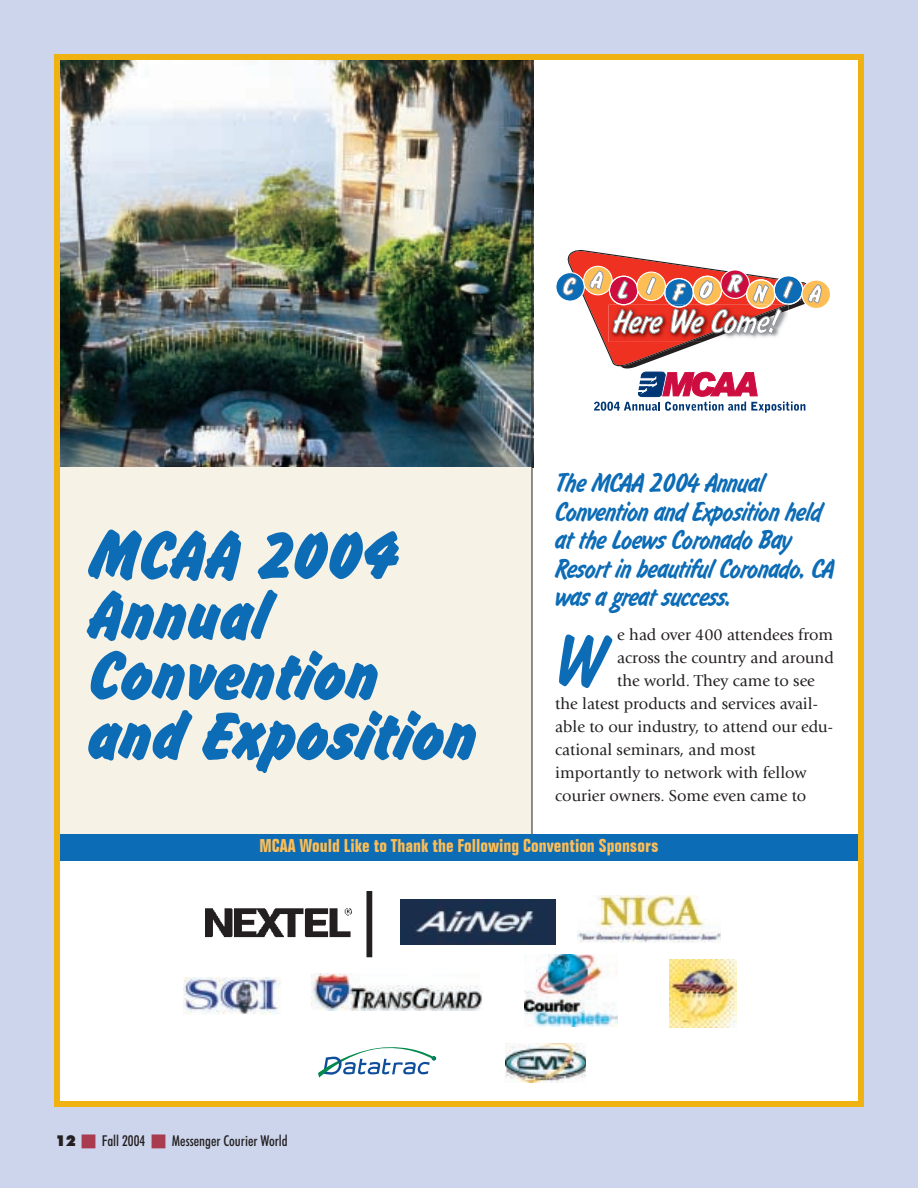
<style>
.page{position:relative;width:918px;height:1188px;background:#ccd5ec}
.page>*{position:absolute;margin:0;border:0;box-sizing:border-box;transform-origin:0 0}
.t1{font:76.35px "Flash D Lig";color:#0d6cb6}
.t2{font:72px/60px "Flash D Bol";color:#0d6cb6}
.t3{font:28.5px/28.5px "Flash D Lig";color:#0d6cb6}
.t4{font:18px "Folio Bd Cn BT";color:#fdbe56}
.t5{font:16.5px "Giovanni";color:#231f20}
.t6{font:500 condensed 15px "Futura BT";color:#231f20}
.t7{font:900 15px "Futura BT";color:#231f20}
</style>
<div class="page">
<div style="left:54px;top:54px;width:810px;height:1053px;background:#fff"></div>
<img style="left:61px;top:61px;width:473px;height:406px">
<div style="left:54px;top:467px;width:478px;height:367px;background:#f6f2e5"></div>
<svg style="left:318px;top:1047px;width:118px;height:31px"></svg>
<img style="left:578px;top:895px;width:143px;height:48px">
<img style="left:401px;top:900px;width:155px;height:44px">
<img style="left:311px;top:974px;width:171px;height:37px">
<img style="left:206px;top:891px;width:167px;height:67px">
<img style="left:525px;top:955px;width:93px;height:72px">
<img style="left:669px;top:960px;width:68px;height:68px">
<img style="left:506px;top:1043px;width:80px;height:39px">
<img style="left:184px;top:978px;width:97px;height:37px">
<hr style="left:532px;top:54px;width:1px;height:782px;background:#231f20">
<div style="left:57px;top:834px;width:804px;height:26px;background:#0d6cb6"></div>
<svg style="left:556px;top:273px;width:28px;height:28px"></svg>
<div style="left:555px;top:272px;width:30px;height:30px;border:1px solid #fff;border-radius:50%"></div>
<div style="left:802px;top:280px;width:28px;height:29px;background:#fdbe56;border-radius:50%"></div>
<div style="left:801px;top:279px;width:30px;height:30px;border:1px solid #fff;border-radius:50%"></div>
<svg style="left:563px;top:250px;width:259px;height:163px"></svg>
<div style="left:54px;top:54px;width:810px;height:1053px;border:6px solid #efb211"></div>
<h2 class="t2" style="left:92px;top:524px;width:390px">MCAA 2004<br>Annual<br>Convention and Exposition</h2>
<h3 class="t3" style="left:555px;top:468px;width:280px">The MCAA 2004 Annual<br>Convention and Exposition held at the Loews Coronado Bay<br>Resort in beautiful Coronado, CA was a great success.</h3>
<h1 class="t1" style="left:555px;top:613px;width:50px">W</h1>
<p class="t5" style="left:617px;top:628px;width:218px">e had over 400 attendees from</p>
<p class="t5" style="left:617px;top:651px;width:218px">across the country and around</p>
<p class="t5" style="left:617px;top:674px;width:199px">the world. They came to see</p>
<p class="t5" style="left:555px;top:697px;width:264px">the latest products and services avail-</p>
<p class="t5" style="left:555px;top:720px;width:279px">able to our industry, to attend our edu-</p>
<p class="t5" style="left:555px;top:743px;width:202px">cational seminars, and most</p>
<p class="t5" style="left:555px;top:766px;width:253px">importantly to network with fellow</p>
<p class="t5" style="left:555px;top:789px;width:253px">courier owners. Some even came to</p>
<p class="t4" style="left:259px;top:834px;width:401px">MCAA Would Like to Thank the Following Convention Sponsors</p>
<p class="t7" style="left:56px;top:1135px;width:22px">12</p>
<p class="t6" style="left:102px;top:1135px;width:45px">Fall 2004</p>
<p class="t6" style="left:172px;top:1135px;width:117px">Messenger Courier World</p>
</div>
